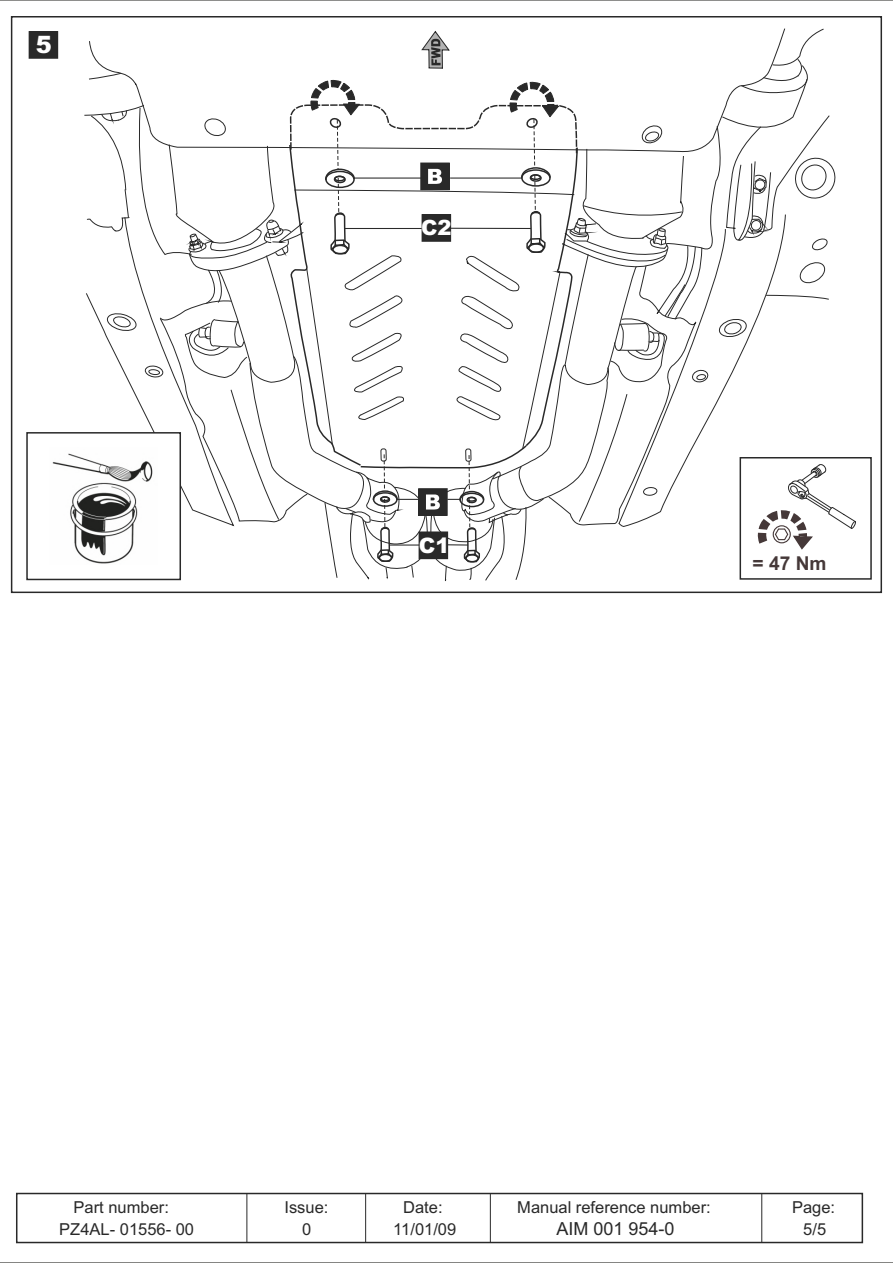
<style>
.page{position:relative;width:893px;height:1263px;background:#fff}
.page>*{position:absolute;margin:0;border:0;box-sizing:border-box;transform-origin:0 0}
.t1{font:900 24px "Arial";color:#fff}
.t2{font:900 21.3px "Arial";color:#fff}
.t3{font:900 21.15px "Arial";color:#fff}
.t4{font:700 19.2px "Arial";color:#453838}
.t5{font:18px "Arial";color:#292929}
.t6{font:16.5px/22.5px "Arial";color:#292929;text-align:center}
</style>
<div class="page">
<div style="left:16px;top:1193px;width:847px;height:50px;border:2px solid #292929"></div>
<hr style="left:246px;top:1194px;width:1px;height:49px;background:#292929">
<hr style="left:761px;top:1194px;width:1px;height:49px;background:#292929">
<hr style="left:490px;top:1194px;width:1px;height:49px;background:#292929">
<hr style="left:365px;top:1194px;width:1px;height:49px;background:#292929">
<hr style="left:0;top:1262px;width:893px;height:1px;background:#737370">
<hr style="left:0;top:0;width:893px;height:1px;background:#737370">
<div style="left:29px;top:32px;width:28px;height:26px;background:#292929"></div>
<div style="left:29px;top:31px;width:29px;height:28px;border:2px solid #292929"></div>
<div style="left:26px;top:432px;width:155px;height:148px;border:2px solid #292929"></div>
<img style="left:52px;top:453px;width:32px;height:105px">
<svg style="left:84px;top:28px;width:772px;height:554px"></svg>
<h1 class="t1" style="left:36px;top:36px;width:18px">5</h1>
<p class="t3" style="left:421px;top:220px;width:32px">С2</p>
<p class="t2" style="left:419px;top:537px;width:32px">С1</p>
<p class="t4" style="left:752px;top:556px;width:75px">= 47 Nm</p>
<p class="t6" style="left:517px;top:1197px;width:195px">Manual reference number:</p>
<p class="t5" style="left:556px;top:1222px;width:120px">AIM 001 954-0</p>
<p class="t6" style="left:73px;top:1197px;width:97px">Part number:</p>
<p class="t6" style="left:792px;top:1197px;width:45px">Page:<br>5/5</p>
<p class="t6" style="left:284px;top:1197px;width:46px">Issue:</p>
<p class="t6" style="left:393px;top:1197px;width:64px">Date:<br>11/01/09</p>
<p class="t6" style="left:59px;top:1220px;width:136px">PZ4AL- 01556- 00</p>
<p class="t6" style="left:302px;top:1220px;width:11px">0</p>
</div>
